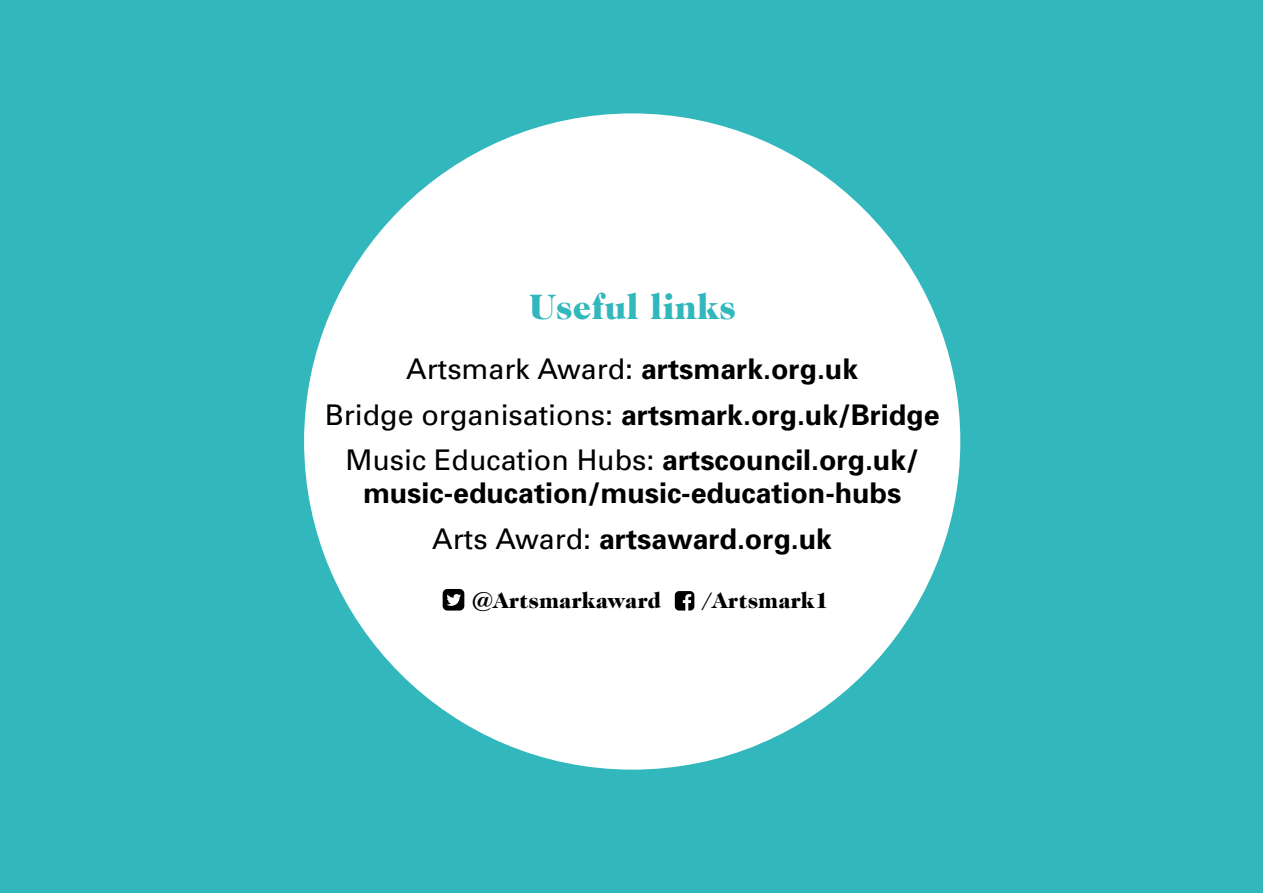
<style>
.page{position:relative;width:1263px;height:893px;background:#31b7bc}
.page>*{position:absolute;margin:0;border:0;box-sizing:border-box;transform-origin:0 0}
.t1{font:900 36px "Caslon 224 IT Cby BT";color:#31b7bc}
.t2{font:700 28.5px/45.8px "Univers";color:#000;text-align:center}
.t3{font:900 22.5px "Caslon 224 IT Cby BT";color:#000}
.s1{font-weight:400}
</style>
<div class="page">
<div style="left:304px;top:113px;width:656px;height:657px;background:#fff;border-radius:50%"></div>
<svg style="left:443px;top:589px;width:21px;height:22px"></svg>
<svg style="left:675px;top:591px;width:19px;height:20px"></svg>
<p class="t1" style="left:528px;top:284px;width:209px">Useful links</p>
<p class="t2" style="left:325px;top:345px;width:616px"><span class="s1">Artsmark Award:</span> artsmark.org.uk<br><span class="s1">Bridge organisations:</span> artsmark.org.uk/Bridge<br><span class="s1">Music Education Hubs:</span> artscouncil.org.uk/</p>
<p class="t2" style="left:363px;top:469px;width:540px">music-education/music-education-hubs<br><span class="s1">Arts Award:</span> artsaward.org.uk</p>
<p class="t3" style="left:471px;top:586px;width:191px">@Artsmarkaward</p>
<p class="t3" style="left:701px;top:586px;width:129px">/Artsmark1</p>
</div>
